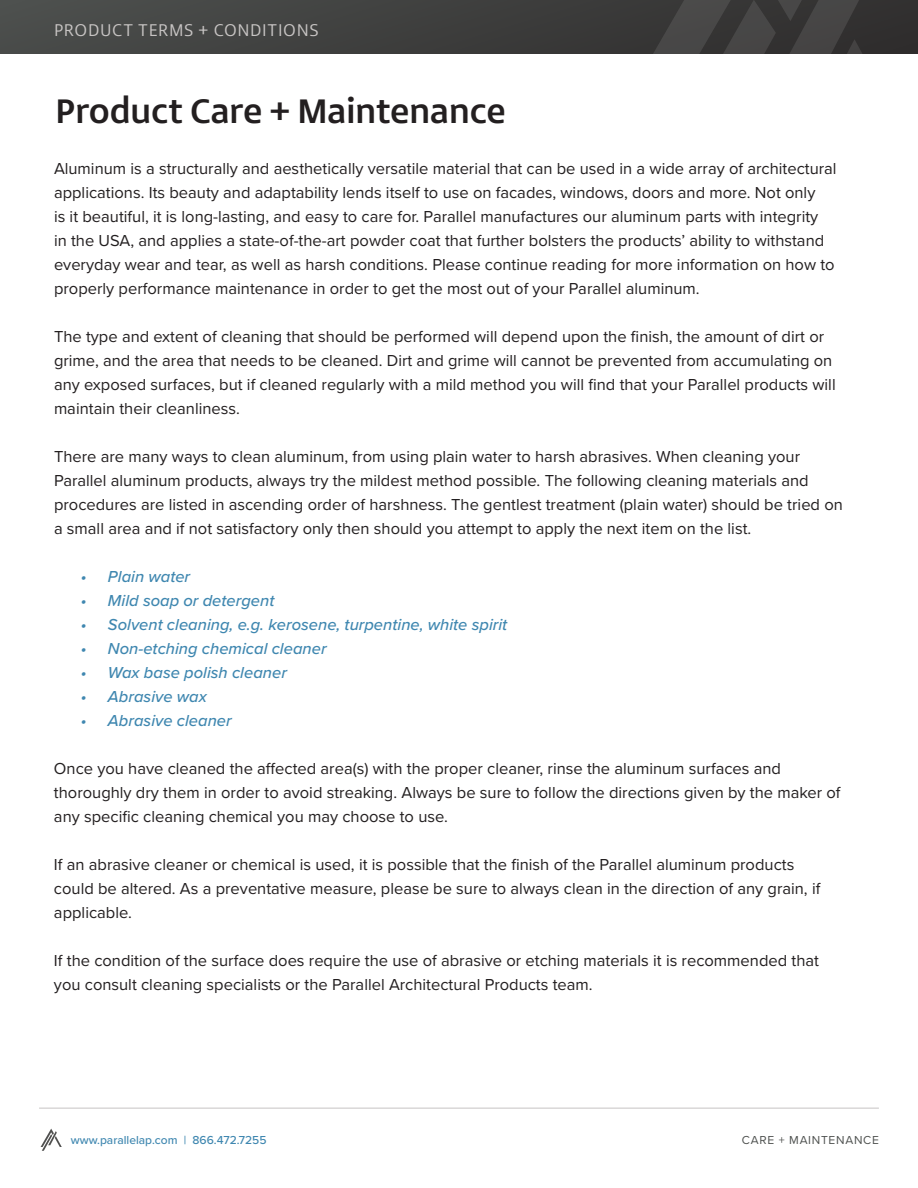
<style>
.page{position:relative;width:918px;height:1188px;background:#fff}
.page>*{position:absolute;margin:0;border:0;box-sizing:border-box;transform-origin:0 0}
.t1{font:100 36px "Mae Variable";color:#231f20}
.t2{font:100 18px "Mae Variable";letter-spacing:.035em;color:#c7c4c3}
.t3{font:16.5px/24px "Proxima Nova";color:#231f20}
.t4{font:italic 500 16.5px "Proxima Nova";color:#3f87b0}
.t5{font:500 12px "Proxima Nova";color:#3f87b0}
.t6{font:12px "Proxima Nova";letter-spacing:.06em;color:#4f5250}
</style>
<div class="page">
<svg style="left:0;top:0;width:918px;height:54px;background:#3f403f"></svg>
<svg style="left:653px;top:0;width:210px;height:54px;background:#3f3e3e"></svg>
<svg style="left:41px;top:1129px;width:21px;height:22px"></svg>
<hr style="left:39px;top:1108px;width:840px;height:1px;background:#c7c4c3">
<p class="t2" style="left:54px;top:17px;width:266px">PRODUCT TERMS + CONDITIONS</p>
<h1 class="t1" style="left:56px;top:85px;width:452px">Product Care + Maintenance</h1>
<p class="t3" style="left:54px;top:156px;width:784px">Aluminum is a structurally and aesthetically versatile material that can be used in a wide array of architectural applications. Its beauty and adaptability lends itself to use on facades, windows, doors and more. Not only<br>is it beautiful, it is long-lasting, and easy to care for. Parallel manufactures our aluminum parts with integrity<br>in the USA, and applies a state-of-the-art powder coat that further bolsters the products’ ability to withstand everyday wear and tear, as well as harsh conditions. Please continue reading for more information on how to properly performance maintenance in order to get the most out of your Parallel aluminum.</p>
<p class="t3" style="left:54px;top:324px;width:783px">The type and extent of cleaning that should be performed will depend upon the finish, the amount of dirt or grime, and the area that needs to be cleaned. Dirt and grime will cannot be prevented from accumulating on any exposed surfaces, but if cleaned regularly with a mild method you will find that your Parallel products will maintain their cleanliness.</p>
<p class="t3" style="left:54px;top:444px;width:790px">There are many ways to clean aluminum, from using plain water to harsh abrasives. When cleaning your Parallel aluminum products, always try the mildest method possible. The following cleaning materials and procedures are listed in ascending order of harshness. The gentlest treatment (plain water) should be tried on a small area and if not satisfactory only then should you attempt to apply the next item on the list.</p>
<p class="t4" style="left:81px;top:565px;width:111px">• Plain water</p>
<p class="t4" style="left:81px;top:589px;width:195px">• Mild soap or detergent</p>
<p class="t4" style="left:81px;top:613px;width:428px">• Solvent cleaning, e.g. kerosene, turpentine, white spirit</p>
<p class="t4" style="left:81px;top:637px;width:247px">• Non-etching chemical cleaner</p>
<p class="t4" style="left:81px;top:661px;width:207px">• Wax base polish cleaner</p>
<p class="t4" style="left:81px;top:685px;width:127px">• Abrasive wax</p>
<p class="t4" style="left:81px;top:709px;width:152px">• Abrasive cleaner</p>
<p class="t3" style="left:54px;top:756px;width:788px">Once you have cleaned the affected area(s) with the proper cleaner, rinse the aluminum surfaces and thoroughly dry them in order to avoid streaking. Always be sure to follow the directions given by the maker of any specific cleaning chemical you may choose to use.</p>
<p class="t3" style="left:54px;top:852px;width:768px">If an abrasive cleaner or chemical is used, it is possible that the finish of the Parallel aluminum products could be altered. As a preventative measure, please be sure to always clean in the direction of any grain, if applicable.</p>
<p class="t3" style="left:54px;top:948px;width:767px">If the condition of the surface does require the use of abrasive or etching materials it is recommended that you consult cleaning specialists or the Parallel Architectural Products team.</p>
<p class="t5" style="left:71px;top:1131px;width:197px">www.parallelap.com | 866.472.7255</p>
<p class="t6" style="left:742px;top:1131px;width:138px">CARE + MAINTENANCE</p>
</div>
